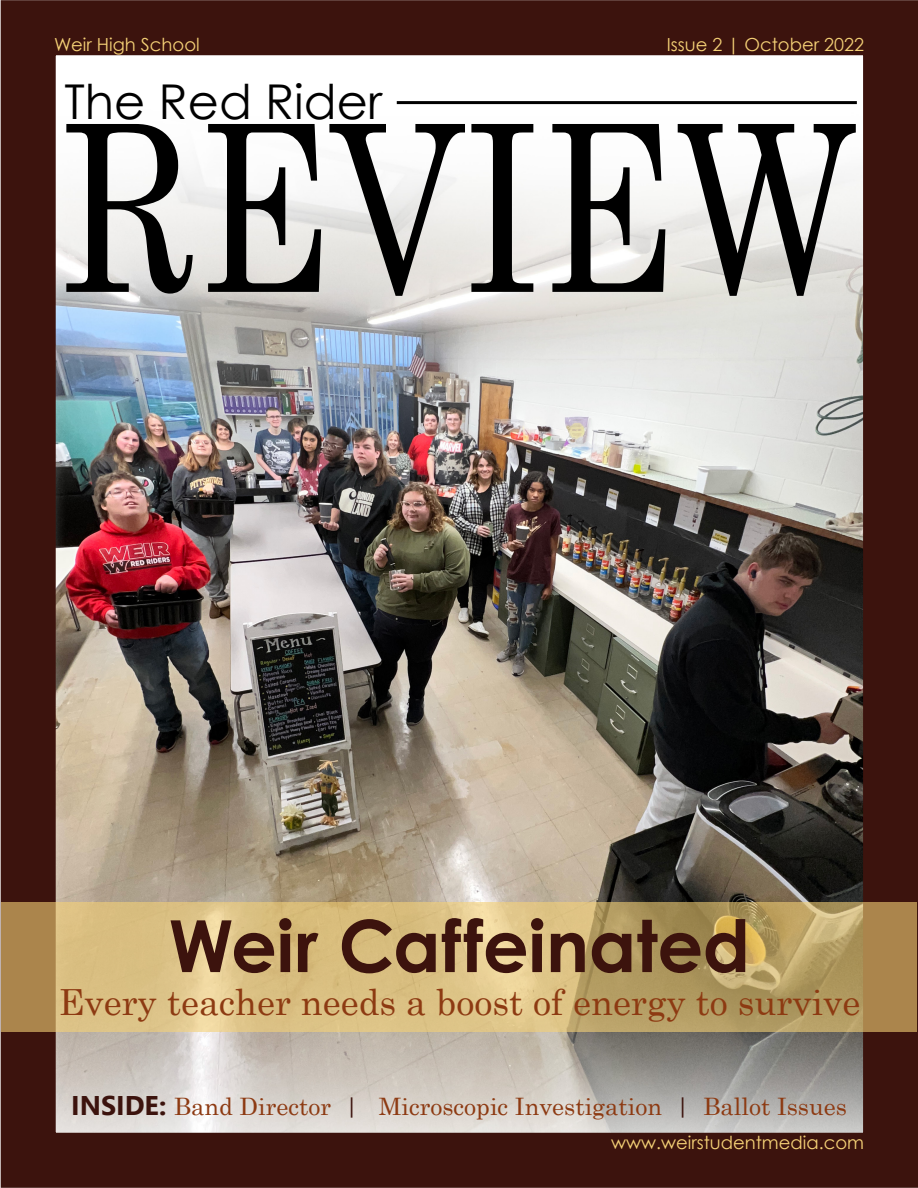
<style>
.page{position:relative;width:918px;height:1188px;background:#fff}
.page>*{position:absolute;margin:0;border:0;box-sizing:border-box;transform-origin:0 0}
.t1{font:232.5px "Century";color:#000;scale:.8 1}
.t2{font:700 72px "Century Gothic";letter-spacing:-.005em;color:#3c130d}
.t3{font:48px "Century Gothic";color:#000}
.t4{font:36px "Century";color:#8d3a12}
.t5{font:24px "Century";color:#8d3a12}
.t6{font:18px "Century Gothic";color:#f5d176}
.s1{font-family:"Segoe UI";font-weight:700;font-size:27px;color:#3c130d}
.s2{color:#3c130d}
</style>
<div class="page">
<img style="left:57px;top:101px;width:805px;height:1031px">
<hr style="left:397px;top:101px;width:460px;height:3px;background:#000">
<div style="left:1px;top:0;width:917px;height:1188px;border:55px solid #3c130d"></div>
<svg style="left:1px;top:902px;width:916px;height:130px;background:#cbb074"></svg>
<p class="t6" style="left:54px;top:32px;width:147px">Weir High School</p>
<p class="t6" style="left:667px;top:32px;width:199px">Issue 2 | October 2022</p>
<p class="t3" style="left:64px;top:68px;width:320px">The Red Rider</p>
<p class="t1" style="left:62px;top:13px;width:996px">REVIEW</p>
<p class="t2" style="left:169px;top:891px;width:583px">Weir Caffeinated</p>
<p class="t4" style="left:58px;top:972px;width:804px">Every teacher needs a boost of energy to survive</p>
<p class="t5" style="left:71px;top:1086px;width:777px"><span class="s1">INSIDE:</span> Band Director <span class="s2">|</span> Microscopic Investigation <span class="s2">|</span> Ballot Issues</p>
<p class="t6" style="left:611px;top:1130px;width:254px">www.weirstudentmedia.com</p>
</div>
